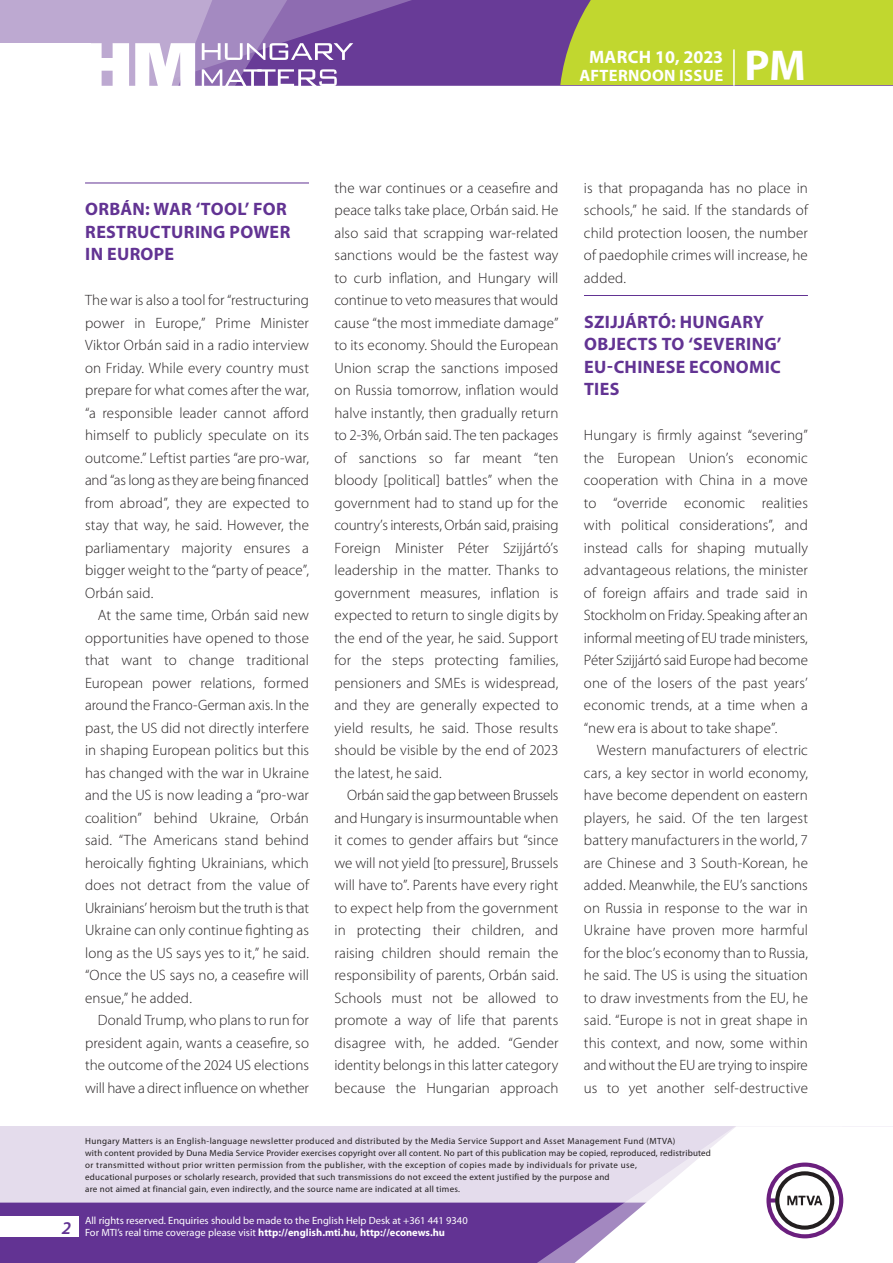
<style>
.page{position:relative;width:893px;height:1263px;background:#fff}
.page>*{position:absolute;margin:0;border:0;box-sizing:border-box;transform-origin:0 0}
.t1{font:700 43.35px "Myriad Pro";color:#fff}
._01_cimsor{font:700 18px/22.5px "Myriad Pro";letter-spacing:.02em;color:#623393}
.t2{font:700 18px "Myriad Pro";letter-spacing:.01em;color:#fff}
.t3{font:italic 600 18px "Myriad Pro";color:#623393}
.t4{font:700 16.5px "Myriad Pro";letter-spacing:.02em;color:#fff}
._03_kenyer_szöveg-2{font:300 15px/22.5px "Myriad Pro";letter-spacing:.005em;color:#231f20;text-align:justify}
._03_kenyer_szöveg-1{font:300 15px/22.5px "Myriad Pro";letter-spacing:.01em;color:#231f20;text-align:justify}
.t5{font:10.5px/12px "Myriad Pro";color:#fff}
.t6{font:9px/12px "Myriad Pro";letter-spacing:.03em;color:#231f20}
.s1{font-weight:700}
</style>
<div class="page">
<div style="left:0;top:1126px;width:893px;height:137px;background:#e4dcec"></div>
<div style="left:0;top:1202px;width:506px;height:61px;background:#623393"></div>
<div style="left:506px;top:1202px;width:43px;height:61px;background:#623393"></div>
<svg style="left:549px;top:1126px;width:344px;height:137px;fill:#fff"></svg>
<svg style="left:766px;top:1162px;width:77px;height:76px;background:#c5b8c8"></svg>
<div style="left:0;top:1216px;width:79px;height:20px;background:#fff"></div>
<div style="left:0;top:0;width:893px;height:85px;background:#683b97"></div>
<div style="left:560px;top:0;width:333px;height:85px;background:#c1d72f"></div>
<hr style="left:733px;top:49px;width:2px;height:37px;background:#fff">
<svg style="left:0;top:0;width:479px;height:86px"></svg>
<hr style="left:85px;top:183px;width:224px;height:1px;background:#623393">
<hr style="left:584px;top:295px;width:224px;height:1px;background:#623393">
<p class="t2" style="left:589px;top:45px;width:136px">March 10, 2023</p>
<p class="t4" style="left:579px;top:65px;width:145px">AFTERNOON ISSUE</p>
<h1 class="t1" style="left:745px;top:37px;width:63px">PM</h1>
<p class="_01_cimsor" style="left:85px;top:197px;width:205px">ORBÁN: WAR ‘TOOL’ FOR<br>RESTRUCTURING POWER<br>IN EUROPE</p>
<p class="_03_kenyer_szöveg-1" style="left:85px;top:289px;width:225px">The war is also a tool for “restructuring power in Europe,” Prime Minister Viktor Orbán said in a radio interview on Friday. While every country must prepare for what comes after the war, “a responsible leader cannot afford himself to publicly speculate on its outcome.” Leftist parties “are pro-war, and “as long as they are being financed from abroad”, they are expected to stay that way, he said. However, the parliamentary majority ensures a bigger weight to the “party of peace”, Orbán said.</p>
<p class="_03_kenyer_szöveg-2" style="left:85px;top:604px;width:225px;text-indent:13px">At the same time, Orbán said new opportunities have opened to those that want to change traditional European power relations, formed around the Franco-German axis. In the past, the US did not directly interfere in shaping European politics but this has changed with the war in Ukraine and the US is now leading a “pro-war coalition” behind Ukraine, Orbán said. “The Americans stand behind heroically fighting Ukrainians, which does not detract from the value of Ukrainians’ heroism but the truth is that Ukraine can only continue fighting as long as the US says yes to it,” he said. “Once the US says no, a ceasefire will ensue,” he added.</p>
<p class="_03_kenyer_szöveg-2" style="left:85px;top:1009px;width:225px;text-indent:13px">Donald Trump, who plans to run for president again, wants a ceasefire, so the outcome of the 2024 US elections will have a direct influence on whether</p>
<p class="_03_kenyer_szöveg-2" style="left:334px;top:176px;width:225px">the war continues or a ceasefire and peace talks take place, Orbán said. He also said that scrapping war-related sanctions would be the fastest way to curb inflation, and Hungary will continue to veto measures that would cause “the most immediate damage” to its economy. Should the European Union scrap the sanctions imposed on Russia tomorrow, inflation would halve instantly, then gradually return to 2-3%, Orbán said. The ten packages of sanctions so far meant “ten bloody [political] battles” when the government had to stand up for the country’s interests, Orbán said, praising Foreign Minister Péter Szijjártó’s leadership in the matter. Thanks to government measures, inflation is expected to return to single digits by the end of the year, he said. Support for the steps protecting families, pensioners and SMEs is widespread, and they are generally expected to yield results, he said. Those results should be visible by the end of 2023 the latest, he said.</p>
<p class="_03_kenyer_szöveg-2" style="left:334px;top:784px;width:225px;text-indent:13px">Orbán said the gap between Brussels and Hungary is insurmountable when it comes to gender affairs but “since we will not yield [to pressure], Brussels will have to”. Parents have every right to expect help from the government in protecting their children, and raising children should remain the responsibility of parents, Orbán said.<br>Schools must not be allowed to promote a way of life that parents disagree with, he added. “Gender identity belongs in this latter category because the Hungarian approach</p>
<p class="_03_kenyer_szöveg-2" style="left:584px;top:176px;width:225px">is that propaganda has no place in schools,” he said. If the standards of child protection loosen, the number of paedophile crimes will increase, he added.</p>
<p class="_01_cimsor" style="left:584px;top:310px;width:199px">SZIJJÁRTÓ: HUNGARY<br>OBJECTS TO ‘SEVERING’<br>EU-CH INESE ECONOMIC<br>TIES</p>
<p class="_03_kenyer_szöveg-1" style="left:584px;top:424px;width:225px">Hungary is firmly against “severing” the European Union’s economic cooperation with China in a move to “override economic realities with political considerations”, and instead calls for shaping mutually advantageous relations, the minister of foreign affairs and trade said in Stockholm on Friday. Speaking after an informal meeting of EU trade ministers, Péter Szijjártó said Europe had become one of the losers of the past years’ economic trends, at a time when a “new era is about to take shape”.</p>
<p class="_03_kenyer_szöveg-2" style="left:584px;top:739px;width:225px;text-indent:13px">Western manufacturers of electric cars, a key sector in world economy, have become dependent on eastern players, he said. Of the ten largest battery manufacturers in the world, 7 are Chinese and 3 South-Korean, he added. Meanwhile, the EU’s sanctions on Russia in response to the war in Ukraine have proven more harmful for the bloc’s economy than to Russia, he said. The US is using the situation to draw investments from the EU, he said. “Europe is not in great shape in this context, and now, some within and without the EU are trying to inspire us to yet another self-destructive</p>
<p class="t3" style="left:62px;top:1217px;width:11px">2</p>
<p class="t6" style="left:85px;top:1134px;width:627px">Hungary Matters is an English-language newsletter produced and distributed by the Media Service Support and Asset Management Fund (MTVA)<br>with content provided by Duna Media Service Provider exercises copyright over all content. No part of this publication may be copied, reproduced, redistributed or transmitted without prior written permission from the publisher, with the exception of copies made by individuals for private use,<br>educational purposes or scholarly research, provided that such transmissions do not exceed the extent justified by the purpose and<br>are not aimed at financial gain, even indirectly, and the source name are indicated at all times.</p>
<p class="t5" style="left:85px;top:1214px;width:384px">All rights reserved. Enquiries should be made to the English Help Desk at +361 441 9340<br>For MTI’s real time coverage please visit <span class="s1">http://english.mti.hu</span>, <span class="s1">http://econews.hu</span></p>
</div>
